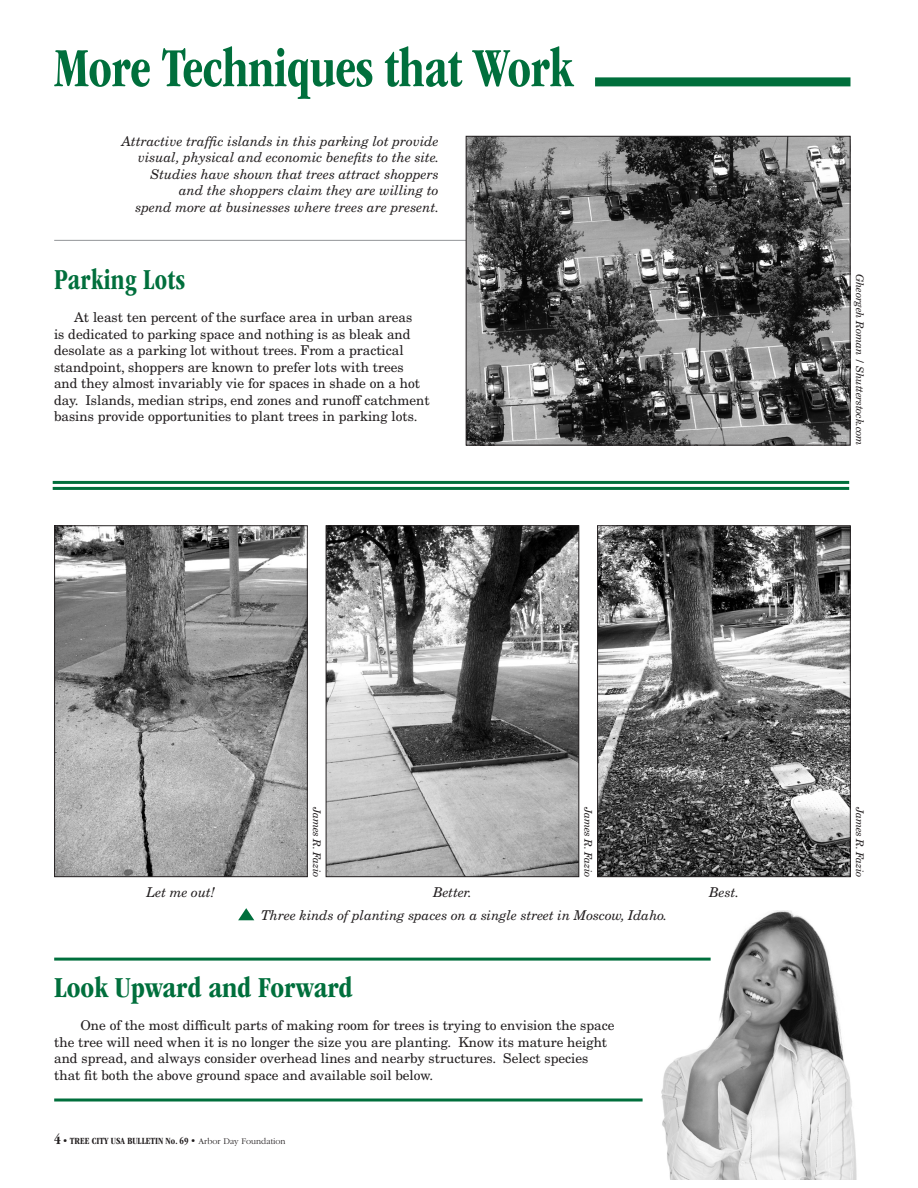
<style>
.page{position:relative;width:918px;height:1188px;background:#fff}
.page>*{position:absolute;margin:0;border:0;box-sizing:border-box;transform-origin:0 0}
.t1{font:700 condensed 57px "ITC Garamond Std";letter-spacing:-.01em;color:#006f3c;scale:.9 1}
.t2{font:700 condensed 30px "ITC Garamond Std";color:#006f3c}
.t3{font:700 condensed 30px "ITC Garamond Std";color:#006f3c;scale:.9 1}
.t4{font:13.5px/16.5px "New Century Schlbk LT Std";color:#231f20}
.t5{font:italic 13.5px/16.5px "New Century Schlbk LT Std";color:#231f20;text-align:right}
.t6{font:italic 10.5px "New Century Schlbk LT Std";letter-spacing:-.02em;color:#231f20}
.t7{font:700 condensed 9.75px "ITC Garamond Std";color:#231f20}
.s1{font-size:15px}
.s2{font-weight:300;font-stretch:normal;font-size:9px}
</style>
<div class="page">
<img style="left:656px;top:910px;width:201px;height:269px">
<div style="left:595px;top:77px;width:255px;height:9px;background:#006f3c"></div>
<hr style="left:54px;top:240px;width:436px;height:1px;background:#939598">
<img style="left:56px;top:527px;width:250px;height:348px">
<div style="left:54px;top:525px;width:254px;height:352px;border:1px solid #231f20"></div>
<img style="left:599px;top:527px;width:250px;height:348px">
<div style="left:597px;top:525px;width:254px;height:352px;border:1px solid #231f20"></div>
<img style="left:328px;top:527px;width:249px;height:348px">
<div style="left:326px;top:525px;width:253px;height:352px;border:1px solid #231f20"></div>
<svg style="left:238px;top:908px;width:16px;height:12px"></svg>
<hr style="left:53px;top:481px;width:796px;height:3px;background:#006f3c">
<hr style="left:53px;top:487px;width:796px;height:3px;background:#006f3c">
<hr style="left:54px;top:958px;width:657px;height:3px;background:#006f3c">
<hr style="left:54px;top:1099px;width:589px;height:3px;background:#006f3c">
<img style="left:468px;top:138px;width:380px;height:306px">
<div style="left:466px;top:136px;width:384px;height:310px;border:1px solid #231f20"></div>
<h1 class="t1" style="left:54px;top:36px;width:578px">More Techniques that Work</h1>
<p class="t5" style="left:122px;top:133px;width:319px">Attractive traffic islands in this parking lot provide visual, physical and economic benefits to the site.<br>Studies have shown that trees attract shoppers<br>and the shoppers claim they are willing to<br>spend more at businesses where trees are present.</p>
<h2 class="t3" style="left:54px;top:263px;width:147px">Parking Lots</h2>
<p class="t4" style="left:54px;top:309px;width:377px;text-indent:20px">At least ten percent of the surface area in urban areas<br>is dedicated to parking space and nothing is as bleak and desolate as a parking lot without trees. From a practical standpoint, shoppers are known to prefer lots with trees and they almost invariably vie for spaces in shade on a hot day. Islands, median strips, end zones and runoff catchment basins provide opportunities to plant trees in parking lots.</p>
<p class="t6" style="left:866px;top:274px;width:173px;rotate:90deg">Gheorgeh Roman / Shutterstock.com</p>
<p class="t6" style="left:323px;top:807px;width:72px;rotate:90deg">James R. Fazio</p>
<p class="t6" style="left:595px;top:807px;width:72px;rotate:90deg">James R. Fazio</p>
<p class="t6" style="left:866px;top:807px;width:72px;rotate:90deg">James R. Fazio</p>
<p class="t5" style="left:147px;top:884px;width:70px">Let me out!</p>
<p class="t5" style="left:433px;top:884px;width:40px">Better.</p>
<p class="t5" style="left:709px;top:884px;width:31px">Best.</p>
<p class="t5" style="left:261px;top:907px;width:408px">Three kinds of planting spaces on a single street in Moscow, Idaho.</p>
<h2 class="t2" style="left:54px;top:971px;width:300px">Look Upward and Forward</h2>
<p class="t4" style="left:54px;top:1017px;width:562px;text-indent:26px">One of the most difficult parts of making room for trees is trying to envision the space the tree will need when it is no longer the size you are planting. Know its mature height and spread, and always consider overhead lines and nearby structures. Select species that fit both the above ground space and available soil below.</p>
<p class="t7" style="left:54px;top:1136px;width:233px"><span class="s1">4</span> • TREE CITY USA BULLETIN No. 69 • <span class="s2">Arbor Day Foundation</span></p>
</div>
